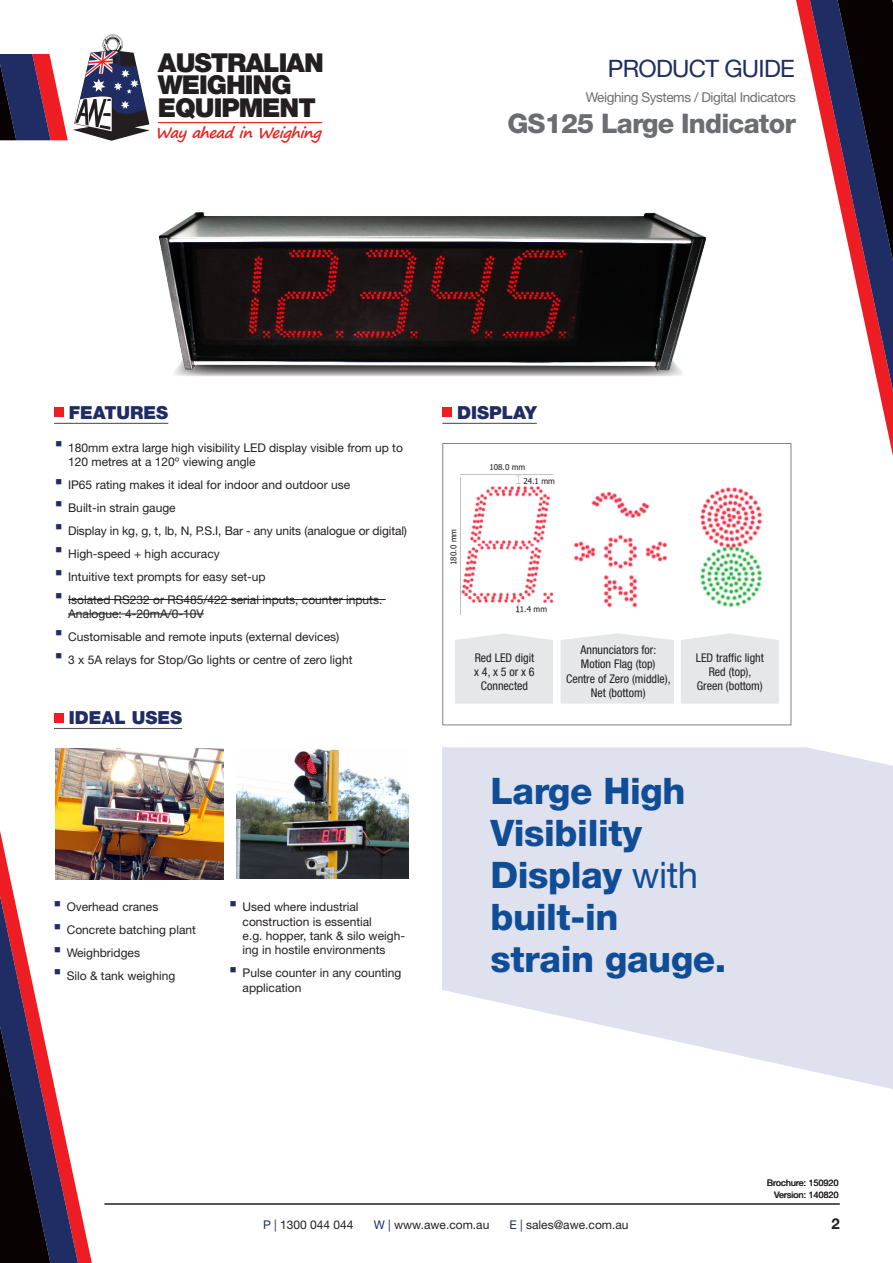
<style>
.page{position:relative;width:893px;height:1263px;background:#fff}
.page>*{position:absolute;margin:0;border:0;box-sizing:border-box;transform-origin:0 0}
.t1{font:800 36.6px/42px "Helvetica Neue LT Std";letter-spacing:-.01em;color:#0f4d96}
.t2{font:800 27px "Helvetica Neue LT Std";letter-spacing:-.03em;color:#6c6d70}
.t3{font:900 26.1px/22.6px "Helvetica Neue LT Std";letter-spacing:-.04em;color:#231f20}
.t4{font:24px "Helvetica Neue LT Std";letter-spacing:-.03em;color:#202c64}
.t5{font:900 18px "Helvetica Neue LT Std";color:#202c64}
.t6{font:700 15px "Helvetica Neue LT Std";color:#231f20}
.t7{font:italic 700 14.85px "Segoe Print";color:#e12725}
.t8{font:13.5px "Helvetica Neue LT Std";letter-spacing:-.03em;color:#6c6d70}
.t9{font:12px/14.4px "Helvetica Neue LT Std";color:#231f20}
.t10{font:condensed 12px/14.4px "Helvetica Neue LT Std";color:#231f20;text-align:center}
.t11{font:9px "Helvetica Neue LT Std";color:#231f20}
.t12{font:8.1px "Tahoma";color:#231f20}
.s1{font-weight:400}
.s2{color:#202c64}
</style>
<div class="page">
<svg style="left:803px;top:0;width:90px;height:456px"></svg>
<svg style="left:65px;top:727px;width:26px;height:536px"></svg>
<hr style="left:104px;top:1204px;width:735px;height:1px;background:#231f20">
<hr style="left:158px;top:122px;width:164px;height:1px;background:#e12725">
<svg style="left:0;top:35px;width:150px;height:106px"></svg>
<hr style="left:105px;top:1204px;width:735px;height:1px;background:#231f20">
<div style="left:455px;top:633px;width:98px;height:71px;background:#e6e7e9"></div>
<div style="left:561px;top:633px;width:113px;height:71px;background:#e6e7e9"></div>
<div style="left:681px;top:633px;width:98px;height:71px;background:#e6e7e9"></div>
<div style="left:442px;top:443px;width:349px;height:282px;border:1px solid #808285"></div>
<svg style="left:442px;top:747px;width:451px;height:342px;fill:#e0e1ee"></svg>
<hr style="left:68px;top:599px;width:318px;height:1px;background:#231f20">
<hr style="left:68px;top:614px;width:136px;height:1px;background:#231f20">
<img style="left:573px;top:491px;width:95px;height:117px">
<img style="left:700px;top:487px;width:62px;height:121px">
<img style="left:460px;top:474px;width:94px;height:141px">
<img style="left:158px;top:212px;width:549px;height:164px">
<img style="left:236px;top:748px;width:172px;height:131px">
<img style="left:65px;top:748px;width:159px;height:132px">
<hr style="left:54px;top:423px;width:114px;height:1px;background:#57585a">
<div style="left:54px;top:408px;width:9px;height:9px;background:#ee1d23"></div>
<hr style="left:54px;top:728px;width:128px;height:1px;background:#57585a">
<hr style="left:442px;top:423px;width:95px;height:1px;background:#57585a">
<div style="left:442px;top:408px;width:9px;height:9px;background:#ee1d23"></div>
<svg style="left:0;top:713px;width:65px;height:550px"></svg>
<h3 class="t3" style="left:158px;top:51px;width:167px">AUSTRALIAN<br>WEIGHING<br>EQUIPMENT</h3>
<p class="t7" style="left:155px;top:119px;width:167px">WayaheadinWeig hing</p>
<h3 class="t4" style="left:608px;top:54px;width:188px">PRODUCT GUIDE</h3>
<p class="t8" style="left:586px;top:89px;width:211px">Weighing Systems / Digital Indicators</p>
<h2 class="t2" style="left:507px;top:107px;width:290px">GS125 Large Indicator</h2>
<p class="t5" style="left:69px;top:401px;width:101px">FEATURES</p>
<p class="t9" style="left:68px;top:440px;width:336px">180mm extra large high visibility LED display visible from up to<br>120 metres at a 120º viewing angle</p>
<p class="t9" style="left:68px;top:477px;width:284px">IP65 rating makes it ideal for indoor and outdoor use</p>
<p class="t9" style="left:68px;top:500px;width:109px">Built-in strain gauge</p>
<p class="t9" style="left:68px;top:523px;width:340px">Display in kg, g, t, lb, N, P.S.I, Bar - any units (analogue or digital)</p>
<p class="t9" style="left:68px;top:546px;width:153px">High-speed + high accuracy</p>
<p class="t9" style="left:68px;top:569px;width:199px">Intuitive text prompts for easy set-up</p>
<p class="t9" style="left:68px;top:592px;width:316px">Isolated RS232 or RS485/422 serial inputs, counter inputs.<br>Analogue: 4-20mA/0-10V</p>
<p class="t9" style="left:68px;top:629px;width:273px">Customisable and remote inputs (external devices)</p>
<p class="t9" style="left:68px;top:652px;width:286px">3 x 5A relays for Stop/Go lights or centre of zero light</p>
<p class="t5" style="left:69px;top:706px;width:115px">IDEAL USES</p>
<p class="t9" style="left:67px;top:899px;width:93px">Overhead cranes</p>
<p class="t9" style="left:67px;top:922px;width:131px">Concrete batching plant</p>
<p class="t9" style="left:67px;top:945px;width:75px">Weighbridges</p>
<p class="t9" style="left:67px;top:968px;width:110px">Silo &amp; tank weighing</p>
<p class="t9" style="left:243px;top:899px;width:164px">Used where industrial construction is essential<br>e.g. hopper, tank &amp; silo weigh&shy;ing in hostile environments</p>
<p class="t9" style="left:243px;top:966px;width:160px">Pulse counter in any counting application</p>
<p class="t5" style="left:457px;top:401px;width:81px">DISPLAY</p>
<p class="t12" style="left:489px;top:462px;width:38px">108.0 mm</p>
<p class="t12" style="left:523px;top:476px;width:33px">24.1 mm</p>
<p class="t12" style="left:448px;top:565px;width:38px;rotate:-90deg">180.0 mm</p>
<p class="t12" style="left:515px;top:604px;width:33px">11.4 mm</p>
<p class="t10" style="left:474px;top:650px;width:62px;text-align:left">Red LED digit x 4, x 5 or x 6</p>
<p class="t10" style="left:481px;top:679px;width:49px">Connected</p>
<p class="t10" style="left:566px;top:642px;width:106px">Annunciators for:<br>Motion Flag (top)<br>Centre of Zero (middle),<br>Net (bottom)</p>
<p class="t10" style="left:696px;top:650px;width:70px">LED traffic light<br>Red (top),<br>Green (bottom)</p>
<p class="t1" style="left:490px;top:770px;width:238px">Large High<br>Visibility<br>Display <span class="s1">with </span>built-in strain gauge.</p>
<p class="t11" style="left:767px;top:1177px;width:73px">Brochure: 150920</p>
<p class="t11" style="left:774px;top:1190px;width:66px">Version: 140820</p>
<p class="t9" style="left:263px;top:1217px;width:92px"><span class="s2">P |</span> 1300 044 044</p>
<p class="t9" style="left:374px;top:1217px;width:117px"><span class="s2">W |</span> www.awe.com.au</p>
<p class="t9" style="left:509px;top:1217px;width:121px"><span class="s2">E |</span> sales@awe.com.au</p>
<p class="t6" style="left:832px;top:1214px;width:10px">2</p>
</div>
